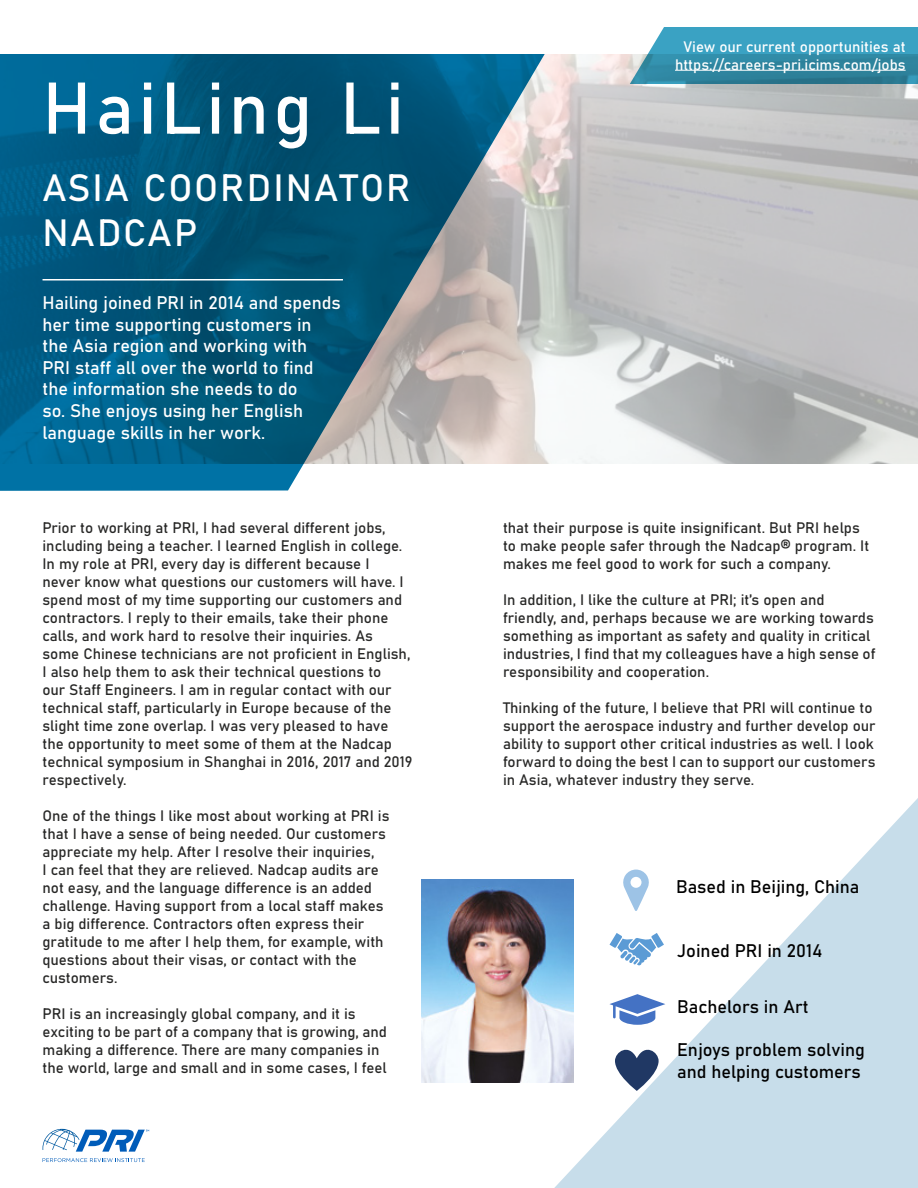
<style>
.page{position:relative;width:918px;height:1188px;background:#fff}
.page>*{position:absolute;margin:0;border:0;box-sizing:border-box;transform-origin:0 0}
.t1{font:72px "Bahnschrift";letter-spacing:.06em;color:#fff}
.t2{font:37.5px/45px "Bahnschrift";letter-spacing:.05em;color:#fff}
.t3{font:18px/21.6px "Bahnschrift";color:#fff}
.t4{font:18px/21.6px "Bahnschrift";color:#000}
.t5{font:15px/18px "Bahnschrift";color:#282827}
.t6{font:15px/18px "Bahnschrift";color:#fff;text-align:center}
</style>
<div class="page">
<img style="left:545px;top:54px;width:373px;height:410px">
<svg style="left:43px;top:1158px;width:102px;height:4px"></svg>
<svg style="left:43px;top:1129px;width:106px;height:23px"></svg>
<svg style="left:0;top:54px;width:545px;height:437px;background:#30728e"></svg>
<svg style="left:630px;top:27px;width:288px;height:57px;background:#4098b4"></svg>
<hr style="left:43px;top:279px;width:300px;height:1px;background:#fff">
<svg style="left:554px;top:798px;width:364px;height:390px;fill:#c7ddea"></svg>
<hr style="left:675px;top:70px;width:231px;height:1px;background:#fff">
<img style="left:421px;top:879px;width:153px;height:204px">
<svg style="left:623px;top:870px;width:26px;height:41px"></svg>
<svg style="left:610px;top:933px;width:54px;height:32px"></svg>
<svg style="left:609px;top:994px;width:56px;height:31px"></svg>
<svg style="left:615px;top:1042px;width:44px;height:49px"></svg>
<h1 class="t1" style="left:43px;top:63px;width:363px">HaiLing Li</h1>
<h2 class="t2" style="left:43px;top:165px;width:370px">ASIA COORDINATOR<br>NADCAP</h2>
<p class="t3" style="left:43px;top:292px;width:300px">Hailing joined PRI in 2014 and spends her time supporting customers in the Asia region and working with<br>PRI staff all over the world to find the information she needs to do<br>so. She enjoys using her English language skills in her work.</p>
<p class="t5" style="left:43px;top:518px;width:372px">Prior to working at PRI, I had several different jobs, including being a teacher. I learned English in college.<br>In my role at PRI, every day is different because I<br>never know what questions our customers will have. I spend most of my time supporting our customers and contractors. I reply to their emails, take their phone calls, and work hard to resolve their inquiries. As some Chinese technicians are not proficient in English, I also help them to ask their technical questions to<br>our Staff Engineers. I am in regular contact with our technical staff, particularly in Europe because of the slight time zone overlap. I was very pleased to have the opportunity to meet some of them at the Nadcap technical symposium in Shanghai in 2016, 2017 and 2019 respectively.</p>
<p class="t5" style="left:43px;top:806px;width:348px">One of the things I like most about working at PRI is that I have a sense of being needed. Our customers appreciate my help. After I resolve their inquiries,<br>I can feel that they are relieved. Nadcap audits are not easy, and the language difference is an added challenge. Having support from a local staff makes a big difference. Contractors often express their gratitude to me after I help them, for example, with questions about their visas, or contact with the customers.</p>
<p class="t5" style="left:43px;top:1004px;width:346px">PRI is an increasingly global company, and it is exciting to be part of a company that is growing, and making a difference. There are many companies in the world, large and small and in some cases, I feel</p>
<p class="t6" style="left:675px;top:37px;width:232px">View our current opportunities at https://careers-pri.icims.com/jobs</p>
<p class="t5" style="left:503px;top:518px;width:368px">that their purpose is quite insignificant. But PRI helps to make people safer through the Nadcap® program. It makes me feel good to work for such a company.</p>
<p class="t5" style="left:503px;top:590px;width:374px">In addition, I like the culture at PRI; it’s open and friendly, and, perhaps because we are working towards something as important as safety and quality in critical industries, I find that my colleagues have a high sense of responsibility and cooperation.</p>
<p class="t5" style="left:503px;top:698px;width:374px">Thinking of the future, I believe that PRI will continue to support the aerospace industry and further develop our ability to support other critical industries as well. I look forward to doing the best I can to support our customers in Asia, whatever industry they serve.</p>
<p class="t4" style="left:676px;top:876px;width:185px">Based in Beijing, China</p>
<p class="t4" style="left:677px;top:940px;width:147px">Joined PRI in 2014</p>
<p class="t4" style="left:677px;top:996px;width:133px">Bachelors in Art</p>
<p class="t4" style="left:677px;top:1039px;width:189px">Enjoys problem solving and helping customers</p>
</div>
